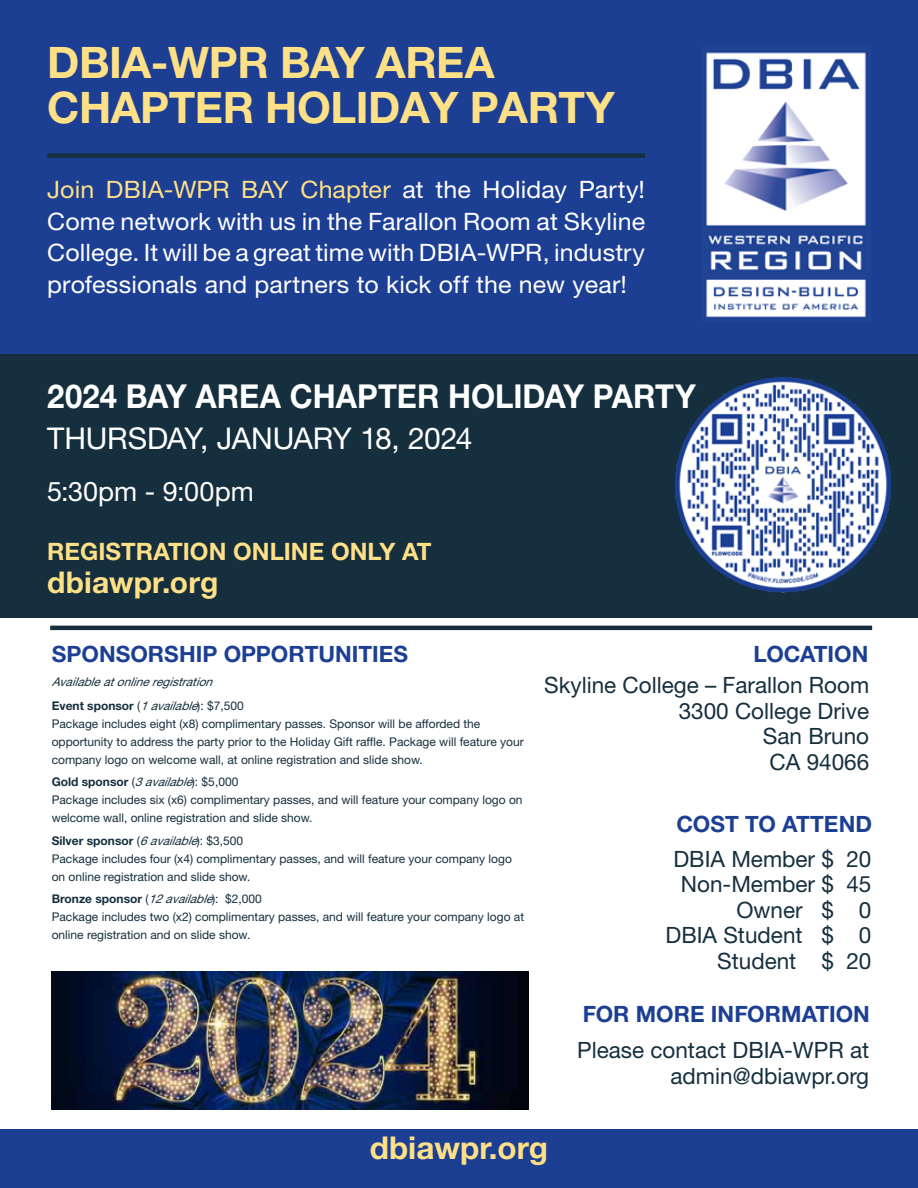
<style>
.page{position:relative;width:918px;height:1188px;background:#fff}
.page>*{position:absolute;margin:0;border:0;box-sizing:border-box;transform-origin:0 0}
.t1{font:700 43.5px/45px "Helvetica Neue LT Std";letter-spacing:-.01em;color:#fee087}
.t2{font:700 33px "Helvetica Neue LT Std";color:#fff;scale:.94 1}
.t3{font:700 31.5px "Helvetica Neue LT Std";color:#fee086}
.t4{font:30px "Helvetica Neue LT Std";letter-spacing:-.005em;color:#fff}
.t5{font:700 30px "Helvetica Neue LT Std";letter-spacing:.005em;color:#fee087}
.t6{font:27px "Helvetica Neue LT Std";color:#fff}
.t7{font:24px/31.5px "Helvetica Neue LT Std";letter-spacing:.005em;color:#fff;text-align:justify;scale:1.04 1}
.t8{font:700 24px "Helvetica Neue LT Std";color:#fee087}
.t9{font:22.5px/25.5px "Helvetica Neue LT Std";color:#152f3e;text-align:right}
.t10{font:700 22.5px "Helvetica Neue LT Std";color:#1c3f94}
.t11{font:12px/18px "Helvetica Neue LT Std";color:#152f3e}
.t12{font:italic 12px/24px "Helvetica Neue LT Std";color:#152f3e}
.s1{color:#fee087}
.s2{font-weight:700;font-style:normal}
.s3{font-style:normal}
.s4{font-weight:700}
.s5{font-style:italic}
</style>
<div class="page">
<div style="left:0;top:0;width:918px;height:376px;background:#1c3f94"></div>
<div style="left:0;top:1129px;width:918px;height:59px;background:#1c3f94"></div>
<div style="left:0;top:354px;width:918px;height:264px;background:#152f3e"></div>
<div style="left:47px;top:153px;width:598px;height:5px;background:#152f3e"></div>
<hr style="left:50px;top:626px;width:822px;height:4px;background:#152f3e">
<img style="left:706px;top:52px;width:160px;height:266px">
<img style="left:674px;top:377px;width:218px;height:216px">
<img style="left:52px;top:972px;width:477px;height:137px">
<h1 class="t1" style="left:47px;top:39px;width:569px">DBIA-WPR BAY AREA<br>CHAPTER HOLIDAY PARTY</h1>
<h3 class="t7" style="left:47px;top:174px;width:576px"><span class="s1">Join DBIA-WPR BAY Chapter</span> at the Holiday Party!<br>Come network with us in the Farallon Room at Skyline College. It will be a great time with DBIA-WPR, industry professionals and partners to kick off the new year!</h3>
<h2 class="t2" style="left:47px;top:376px;width:692px">2024 BAY AREA CHAPTER HOLIDAY PARTY</h2>
<h3 class="t4" style="left:47px;top:420px;width:427px">THURSDAY, JANUARY 18, 2024</h3>
<h3 class="t6" style="left:47px;top:476px;width:208px">5:30pm - 9:00pm</h3>
<h3 class="t8" style="left:47px;top:536px;width:386px">REGISTRATION ONLINE ONLY AT</h3>
<h3 class="t5" style="left:47px;top:564px;width:173px">dbiawpr.org</h3>
<h3 class="t10" style="left:52px;top:640px;width:358px">SPONSORSHIP OPPORTUNITIES</h3>
<h3 class="t10" style="left:754px;top:640px;width:116px">LOCATION</h3>
<p class="t12" style="left:52px;top:670px;width:194px">Availableatonlineregistration<br><span class="s2">Event sponsor</span> <span class="s3">(</span>1available<span class="s3">): $7,500</span></p>
<p class="t11" style="left:52px;top:715px;width:474px">Package includes eight (x8) complimentary passes. Sponsor will be afforded the opportunity to address the party prior to the Holiday Gift raffle. Package will feature your company logo on welcome wall, at online registration and slide show.</p>
<p class="t11" style="left:52px;top:773px;width:472px"><span class="s4">Gold sponsor</span> (<span class="s5">3available</span>): $5,000<br>Package includes six (x6) complimentary passes, and will feature your company logo on welcome wall, online registration and slide show.</p>
<p class="t11" style="left:52px;top:832px;width:462px"><span class="s4">Silver sponsor</span> (<span class="s5">6available</span>): $3,500<br>Package includes four (x4) complimentary passes, and will feature your company logo on online registration and slide show.</p>
<p class="t11" style="left:52px;top:890px;width:474px"><span class="s4">Bronze sponsor</span> (<span class="s5">12available</span>): $2,000<br>Package includes two (x2) complimentary passes, and will feature your company logo at online registration and on slide show.</p>
<h3 class="t9" style="left:544px;top:672px;width:327px">Skyline College – Farallon Room<br>3300 College Drive<br>San Bruno<br>CA 94066</h3>
<h3 class="t10" style="left:676px;top:810px;width:197px">COST TO ATTEND</h3>
<h3 class="t9" style="left:666px;top:846px;width:207px">DBIA Member $ 20<br>Non-Member $ 45<br>Owner $ 0<br>DBIA Student $ 0<br>Student $ 20</h3>
<h3 class="t10" style="left:583px;top:1001px;width:289px">FOR MORE INFORMATION</h3>
<h3 class="t9" style="left:577px;top:1037px;width:294px">Please contact DBIA-WPR at admin@dbiawpr.org</h3>
<h3 class="t3" style="left:370px;top:1128px;width:180px">dbiawpr.org</h3>
</div>
